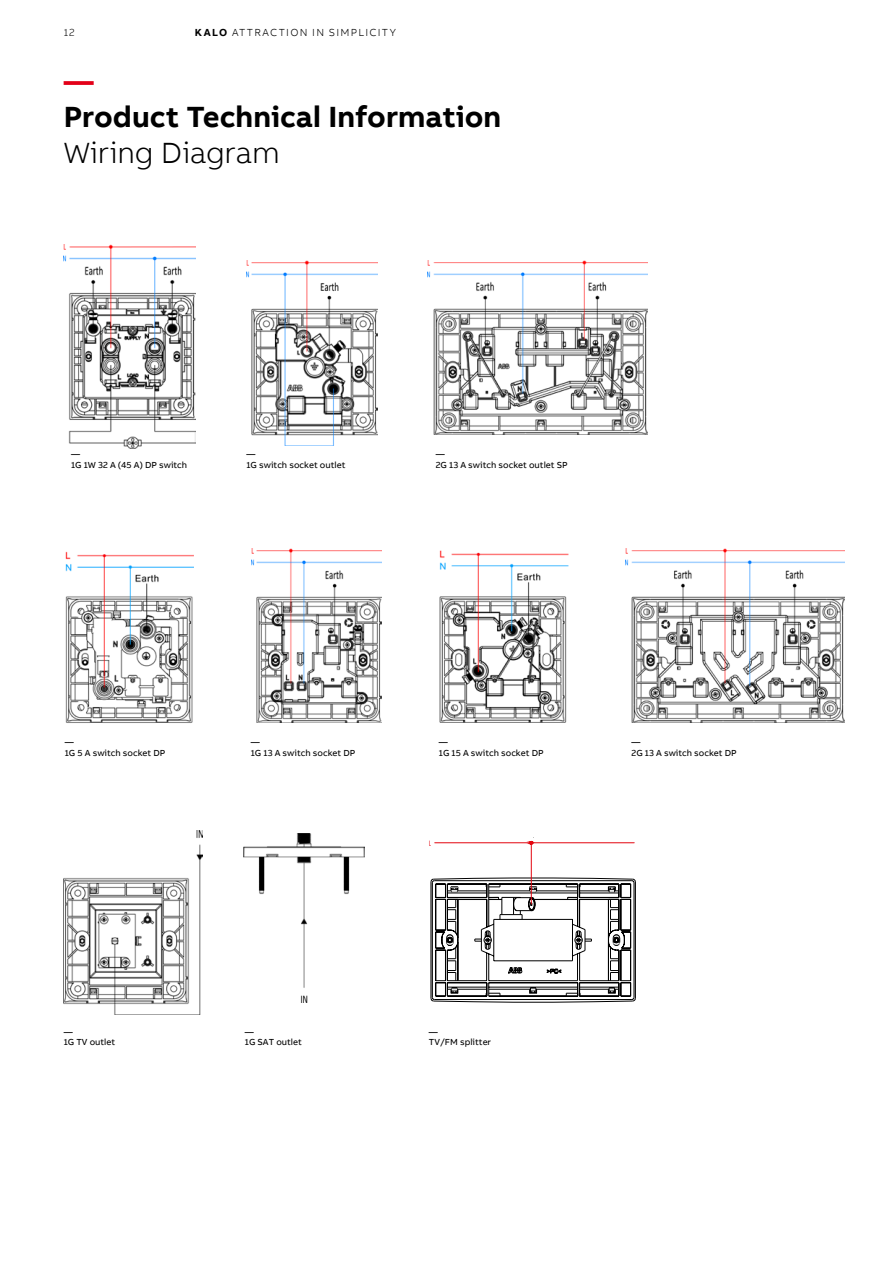
<style>
.page{position:relative;width:893px;height:1263px;background:#fff}
.page>*{position:absolute;margin:0;border:0;box-sizing:border-box;transform-origin:0 0}
.t1{font:700 30px "AB Bvoice";color:#000}
.t2{font:300 30px "AB Bvoice";letter-spacing:-.01em;color:#000}
.t3{font:700 30px "AB Bvoice";color:#e30018}
.t4{font:300 10.5px "AB Bvoice";letter-spacing:.12em;color:#000}
.t5{font:9px/10.8px "AB Bvoice";color:#000}
.s1{font-weight:700}
</style>
<div class="page">
<svg style="left:430px;top:877px;width:206px;height:125px"></svg>
<hr style="left:531px;top:844px;width:1px;height:60px;background:#e3050f">
<hr style="left:435px;top:842px;width:199px;height:1px;background:#e3050f">
<img style="left:64px;top:831px;width:138px;height:183px">
<img style="left:244px;top:833px;width:121px;height:170px">
<img style="left:625px;top:549px;width:219px;height:174px">
<img style="left:64px;top:245px;width:132px;height:203px">
<img style="left:246px;top:261px;width:131px;height:185px">
<img style="left:428px;top:261px;width:219px;height:174px">
<img style="left:251px;top:549px;width:131px;height:174px">
<img style="left:65px;top:551px;width:129px;height:172px">
<img style="left:439px;top:550px;width:129px;height:173px">
<p class="t4" style="left:64px;top:26px;width:12px">12</p>
<p class="t4" style="left:195px;top:26px;width:203px"><span class="s1">KALO</span> ATTRACTION IN SIMPLICITY</p>
<h1 class="t3" style="left:64px;top:62px;width:31px">—</h1>
<h1 class="t1" style="left:64px;top:98px;width:439px">Product Technical Information</h1>
<h1 class="t2" style="left:64px;top:135px;width:218px">Wiring Diagram</h1>
<p class="t5" style="left:71px;top:448px;width:118px">—<br>1G 1W 32 A (45 A) DP switch</p>
<p class="t5" style="left:246px;top:448px;width:101px">—<br>1G switch socket outlet</p>
<p class="t5" style="left:436px;top:448px;width:133px">—<br>2G 13 A switch socket outlet SP</p>
<p class="t5" style="left:65px;top:737px;width:102px">—<br>1G 5 A switch socket DP</p>
<p class="t5" style="left:439px;top:737px;width:106px">—<br>1G 15 A switch socket DP</p>
<p class="t5" style="left:251px;top:737px;width:106px">—<br>1G 13 A switch socket DP</p>
<p class="t5" style="left:631px;top:737px;width:107px">—<br>2G 13 A switch socket DP</p>
<p class="t5" style="left:64px;top:1026px;width:53px">—<br>1G TV outlet</p>
<p class="t5" style="left:245px;top:1026px;width:58px">—<br>1G SAT outlet</p>
<p class="t5" style="left:429px;top:1026px;width:64px">—<br>TV/FM splitter</p>
</div>
